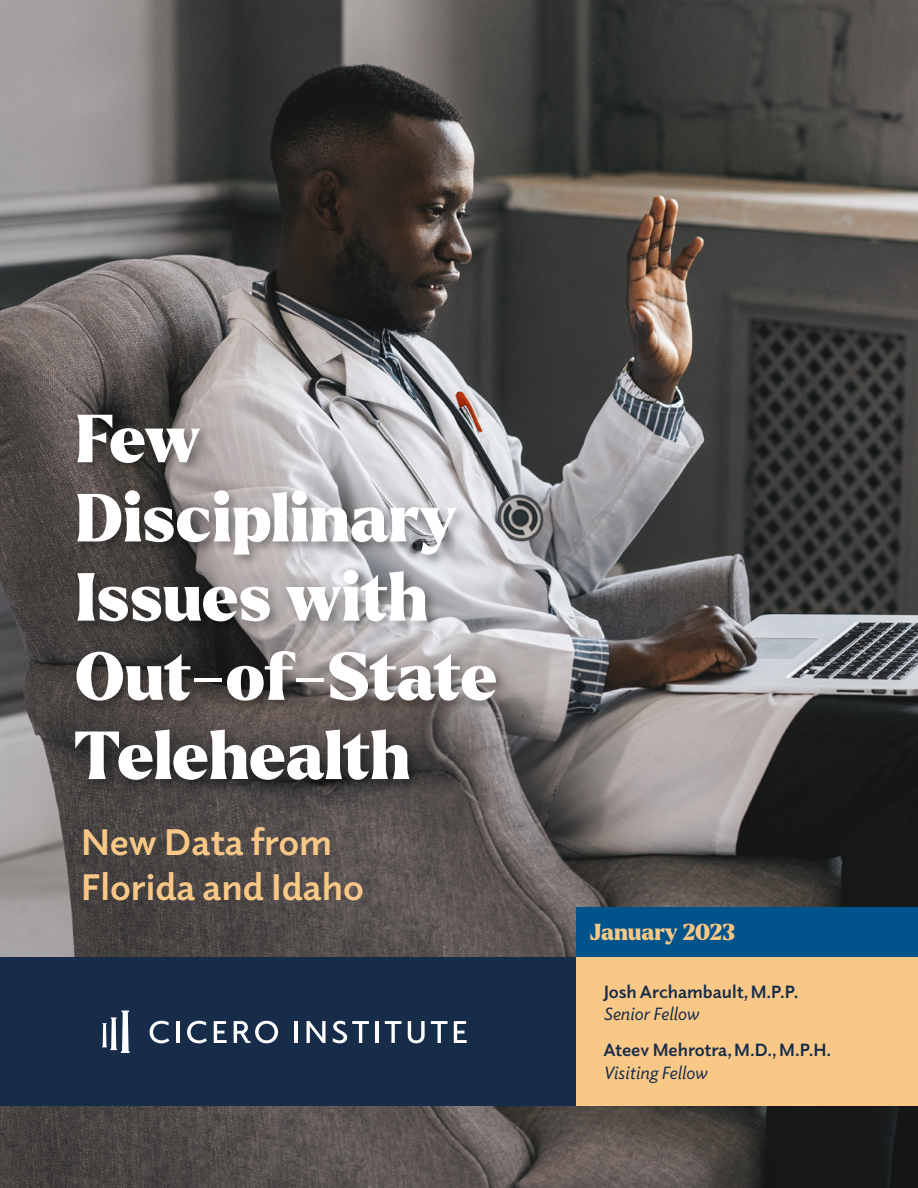
<style>
.page{position:relative;width:918px;height:1188px;background:#fff}
.page>*{position:absolute;margin:0;border:0;box-sizing:border-box;transform-origin:0 0}
.t1{font:900 66px/79.2px "Larken";color:#fff}
.t2{font:700 37.5px/45px "Elido";color:#fac886}
.t3{font:900 22.5px "Larken";color:#fac886}
.t4{font:700 18px "Elido";color:#172c49}
.t5{font:italic 18px "Elido";color:#172c49}
</style>
<div class="page">
<img style="left:0;top:1106px;width:918px;height:82px">
<img style="left:0;top:0;width:918px;height:958px">
<div style="left:576px;top:907px;width:342px;height:50px;background:#00548b"></div>
<div style="left:0;top:957px;width:580px;height:149px;background:#172c49"></div>
<div style="left:576px;top:958px;width:342px;height:148px;background:#fac886"></div>
<svg style="left:102px;top:1011px;width:28px;height:42px"></svg>
<svg style="left:150px;top:1021px;width:19px;height:22px"></svg>
<hr style="left:176px;top:1021px;width:4px;height:22px;background:#fff">
<svg style="left:187px;top:1021px;width:20px;height:22px"></svg>
<svg style="left:214px;top:1021px;width:13px;height:22px"></svg>
<svg style="left:234px;top:1021px;width:44px;height:22px"></svg>
<hr style="left:295px;top:1021px;width:3px;height:22px;background:#fff">
<svg style="left:307px;top:1021px;width:19px;height:22px"></svg>
<svg style="left:333px;top:1021px;width:36px;height:22px"></svg>
<hr style="left:375px;top:1021px;width:4px;height:22px;background:#fff">
<svg style="left:385px;top:1021px;width:17px;height:22px"></svg>
<svg style="left:408px;top:1021px;width:17px;height:22px"></svg>
<svg style="left:431px;top:1021px;width:17px;height:22px"></svg>
<svg style="left:454px;top:1021px;width:13px;height:22px"></svg>
<div style="left:71px;top:411px;width:438px;height:382px;background:#000;opacity:.33"></div>
<h1 class="t1" style="left:75px;top:402px;width:424px">Few<br>Disciplinary<br>Issues with<br>Out-of-State<br>Telehealth</h1>
<h2 class="t2" style="left:81px;top:818px;width:284px">New Data from<br>Florida and Idaho</h2>
<p class="t3" style="left:590px;top:918px;width:146px">January 2023</p>
<p class="t4" style="left:603px;top:979px;width:197px">Josh Archambault, M.P.P.</p>
<p class="t5" style="left:603px;top:1002px;width:97px">Senior Fellow</p>
<p class="t4" style="left:603px;top:1038px;width:229px">Ateev Mehrotra, M.D., M.P.H.</p>
<p class="t5" style="left:603px;top:1061px;width:105px">Visiting Fellow</p>
</div>
